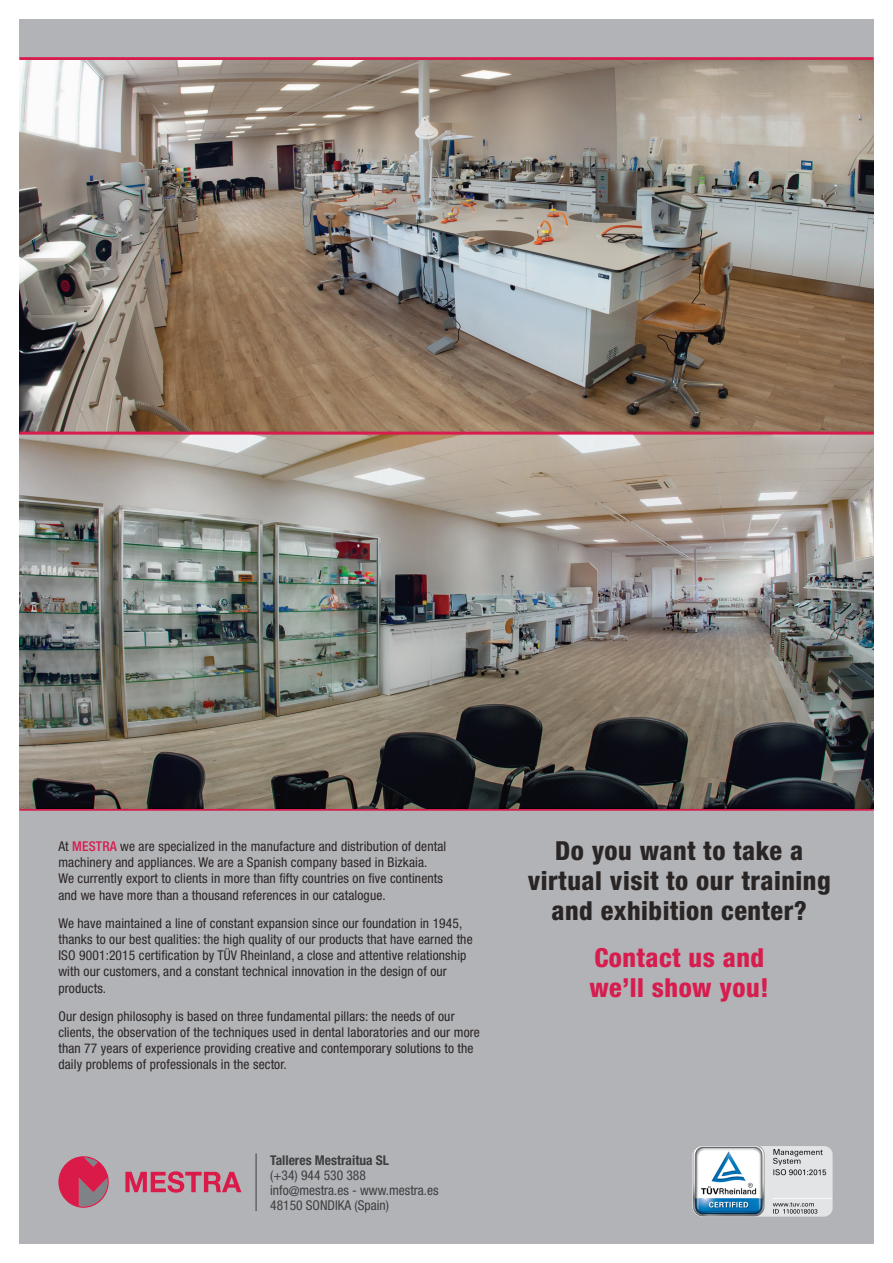
<style>
.page{position:relative;width:893px;height:1263px;background:#fff}
.page>*{position:absolute;margin:0;border:0;box-sizing:border-box;transform-origin:0 0}
.t1{font:800 condensed 26.25px "Helvetica Neue LT Std";letter-spacing:.02em;color:#2a2525}
.t2{font:800 condensed 26.25px/30px "Helvetica Neue LT Std";letter-spacing:.02em;color:#d71c4e}
.t3{font:condensed 13.5px/16.2px "Helvetica Neue LT Std";letter-spacing:.01em;color:#2a2525}
.t4{font:condensed 13.5px "Helvetica Neue LT Std";color:#3e3e3f}
.t5{font:700 condensed 13.5px "Helvetica Neue LT Std";color:#3e3e3f}
.s1{font-weight:500;color:#d71c4e}
</style>
<div class="page">
<div style="left:19px;top:19px;width:854px;height:1225px;background:#b2b3b7"></div>
<hr style="left:19px;top:808px;width:854px;height:3px;background:#d71c4e">
<hr style="left:19px;top:57px;width:854px;height:3px;background:#d71c4e">
<hr style="left:256px;top:1153px;width:1px;height:58px;background:#3e3e3f">
<svg style="left:125px;top:1171px;width:116px;height:22px"></svg>
<svg style="left:58px;top:1156px;width:51px;height:52px"></svg>
<img style="left:19px;top:60px;width:854px;height:749px">
<hr style="left:19px;top:432px;width:854px;height:3px;background:#d71c4e">
<img style="left:692px;top:1146px;width:141px;height:70px">
<p class="t3" style="left:58px;top:838px;width:389px">At <span class="s1">MESTRA</span> we are specialized in the manufacture and distribution of dental machinery and appliances. We are a Spanish company based in Bizkaia.<br>We currently export to clients in more than fifty countries on five continents and we have more than a thousand references in our catalogue.</p>
<p class="t3" style="left:58px;top:915px;width:416px">We have maintained a line of constant expansion since our foundation in 1945, thanks to our best qualities: the high quality of our products that have earned the ISO 9001:2015 certification by TÜV Rheinland, a close and attentive relationship with our customers, and a constant technical innovation in the design of our products.</p>
<p class="t3" style="left:58px;top:1008px;width:423px">Our design philosophy is based on three fundamental pillars: the needs of our clients, the observation of the techniques used in dental laboratories and our more than 77 years of experience providing creative and contemporary solutions to the daily problems of professionals in the sector.</p>
<p class="t5" style="left:270px;top:1151px;width:120px">Talleres Mestraitua SL</p>
<p class="t4" style="left:270px;top:1167px;width:97px">(+34) 944 530 388</p>
<p class="t4" style="left:270px;top:1182px;width:170px">info@mestra.es - www.mestra.es</p>
<p class="t4" style="left:270px;top:1197px;width:120px">48150 SONDIKA (Spain)</p>
<p class="t1" style="left:555px;top:834px;width:250px">Do you want to take a</p>
<p class="t1" style="left:528px;top:864px;width:304px">virtual visit to our training</p>
<p class="t1" style="left:551px;top:894px;width:257px">and exhibition center?</p>
<p class="t2" style="left:589px;top:942px;width:181px">Contact us and we’ll show you!</p>
</div>
